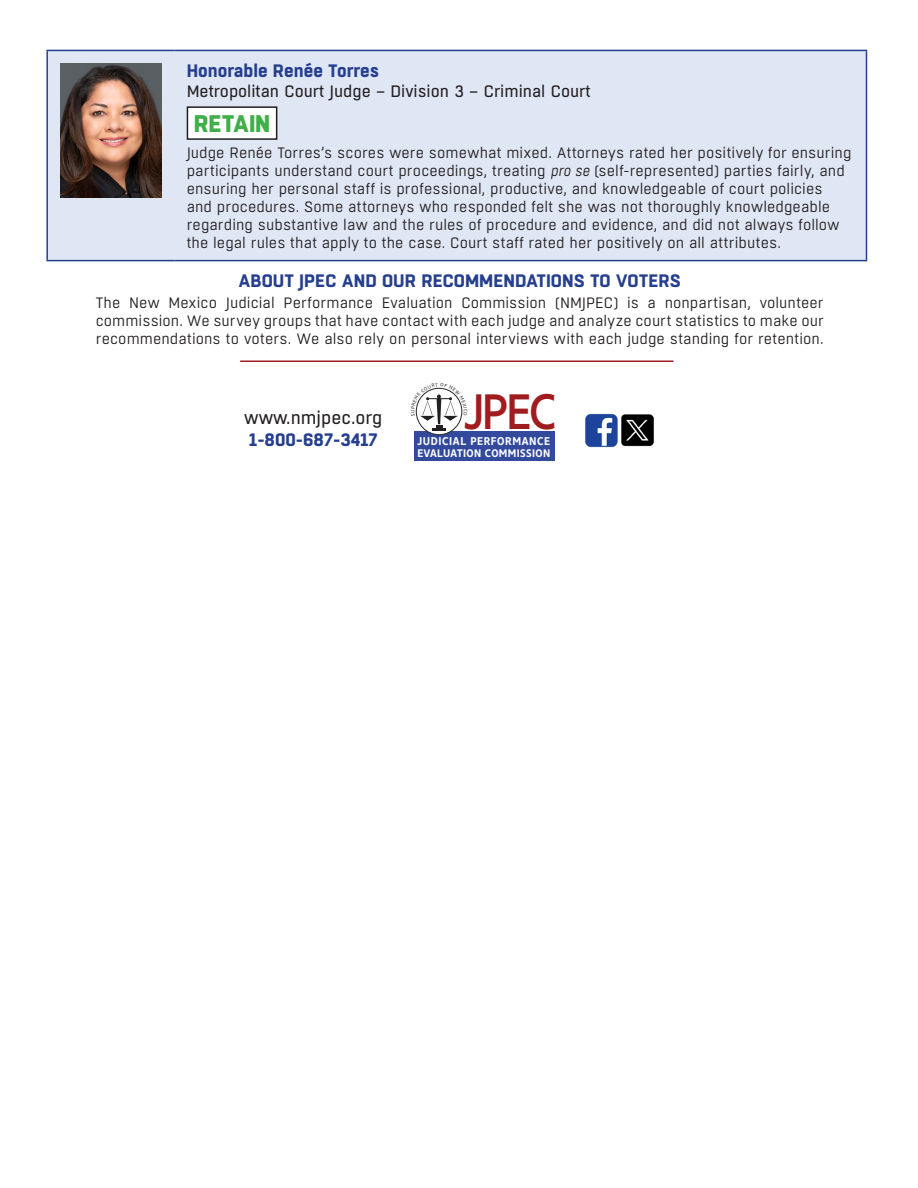
<style>
.page{position:relative;width:918px;height:1188px;background:#fff}
.page>*{position:absolute;margin:0;border:0;box-sizing:border-box;transform-origin:0 0}
.t1{font:500 49.5px "Core Sans N55";color:#9f1c1f;scale:.88 1}
.t2{font:800 24px "Boxed";letter-spacing:-.01em;color:#40ae49}
.t3{font:700 18px "Boxed";color:#253f8e}
.t4{font:18px "Boxed";color:#231f20}
.t5{font:16.5px "Boxed";color:#231f20}
.t6{font:15px/18px "Boxed";letter-spacing:.005em;color:#231f20}
.t7{font:700 11.25px "Core Sans N65";letter-spacing:.06em;color:#fff;scale:.88 1}
.t8{font:700 10.95px "Core Sans N65";letter-spacing:.04em;color:#fff;scale:.88 1}
.s1{font-style:italic}
</style>
<div class="page">
<div style="left:414px;top:431px;width:141px;height:30px;background:#334a9c"></div>
<svg style="left:416px;top:388px;width:46px;height:47px"></svg>
<img style="left:621px;top:414px;width:32px;height:33px">
<img style="left:585px;top:414px;width:33px;height:33px">
<hr style="left:240px;top:360px;width:434px;height:2px;background:#a01d21">
<div style="left:48px;top:51px;width:818px;height:209px;background:#dfe6f4"></div>
<hr style="left:46px;top:51px;width:2px;height:209px;background:#253f8e">
<hr style="left:866px;top:51px;width:1px;height:209px;background:#253f8e">
<hr style="left:46px;top:50px;width:129px;height:1px;background:#253f8e">
<hr style="left:175px;top:50px;width:692px;height:1px;background:#253f8e">
<hr style="left:46px;top:260px;width:129px;height:1px;background:#253f8e">
<hr style="left:175px;top:260px;width:692px;height:1px;background:#253f8e">
<img style="left:61px;top:64px;width:100px;height:133px">
<div style="left:187px;top:107px;width:90px;height:32px;background:#fff"></div>
<div style="left:187px;top:106px;width:90px;height:34px;border:2px solid #231f20"></div>
<svg style="left:415px;top:387px;width:48px;height:43px"></svg>
<p class="t3" style="left:187px;top:59px;width:194px">Honorable Renée Torres</p>
<p class="t5" style="left:187px;top:81px;width:405px">Metropolitan Court Judge – Division 3 – Criminal Court</p>
<p class="t2" style="left:194px;top:107px;width:78px">RETAIN</p>
<p class="t6" style="left:187px;top:144px;width:666px">Judge Renée Torres’s scores were somewhat mixed. Attorneys rated her positively for ensuring participants understand court proceedings, treating <span class="s1">pro se</span> (self-represented) parties fairly, and ensuring her personal staff is professional, productive, and knowledgeable of court policies and procedures. Some attorneys who responded felt she was not thoroughly knowledgeable regarding substantive law and the rules of procedure and evidence, and did not always follow the legal rules that apply to the case. Court staff rated her positively on all attributes.</p>
<p class="t3" style="left:239px;top:269px;width:444px">ABOUT JPEC AND OUR RECOMMENDATIONS TO VOTERS</p>
<p class="t6" style="left:96px;top:294px;width:730px;text-align:justify">The New Mexico Judicial Performance Evaluation Commission (NMJPEC) is a nonpartisan, volunteer commission. We survey groups that have contact with each judge and analyze court statistics to make our recommendations to voters. We also rely on personal interviews with each judge standing for retention.</p>
<p class="t4" style="left:244px;top:407px;width:140px">www.nmjpec.org</p>
<p class="t3" style="left:249px;top:427px;width:130px">1-800-687-3417</p>
<p class="t1" style="left:465px;top:379px;width:106px">JPEC</p>
<p class="t7" style="left:417px;top:434px;width:152px">JUDICIAL PERFORMANCE</p>
<p class="t8" style="left:417px;top:446px;width:152px">EVALUATION COMMISSION</p>
</div>
